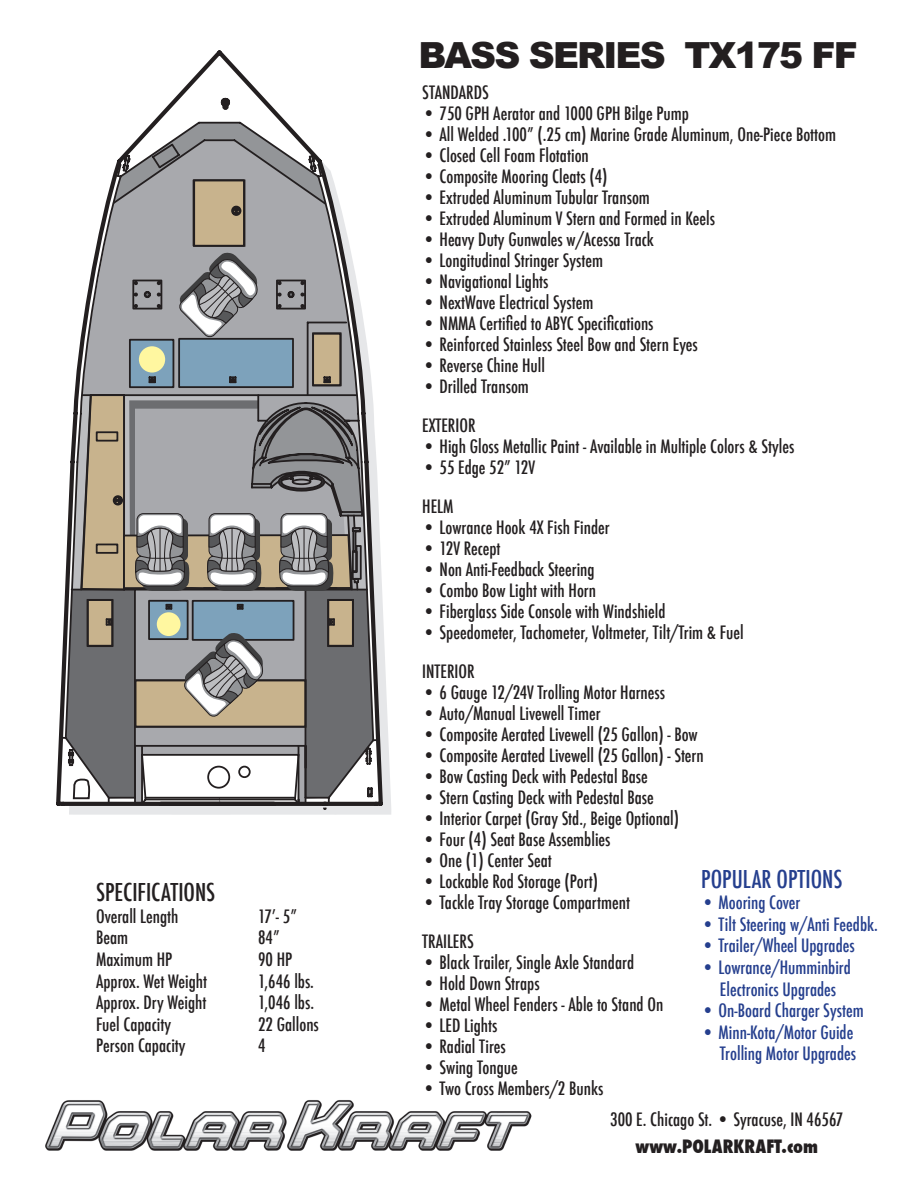
<style>
.page{position:relative;width:918px;height:1188px;background:#fff}
.page>*{position:absolute;margin:0;border:0;box-sizing:border-box;transform-origin:0 0}
.t1{font:900 36px "Arial";letter-spacing:-.05em;color:#231f20}
.t2{font:500 condensed 24px "Futura";color:#231f20}
.t3{font:500 condensed 24px "Futura";color:#253f8e}
.t4{font:500 condensed 18px/39px "Futura";color:#231f20}
.t5{font:500 condensed 18px/21.6px "Futura";color:#253f8e;text-align:center}
.t6{font:800 condensed 18px "Futura";color:#231f20}
</style>
<div class="page">
<img style="left:45px;top:1100px;width:487px;height:51px">
<svg style="left:69px;top:667px;width:322px;height:148px;background:#e9eaeb"></svg>
<svg style="left:56px;top:50px;width:329px;height:758px"></svg>
<h2 class="t2" style="left:96px;top:877px;width:121px">SPECIFICATIONS</h2>
<p class="t4" style="left:96px;top:897px;width:84px">Overall Length</p>
<p class="t4" style="left:258px;top:897px;width:40px">17’- 5”</p>
<p class="t4" style="left:96px;top:918px;width:34px">Beam</p>
<p class="t4" style="left:258px;top:918px;width:23px">84”</p>
<p class="t4" style="left:96px;top:940px;width:78px">Maximum HP</p>
<p class="t4" style="left:258px;top:940px;width:36px">90 HP</p>
<p class="t4" style="left:96px;top:962px;width:113px">Approx. Wet Weight</p>
<p class="t4" style="left:258px;top:962px;width:57px">1,646 lbs.</p>
<p class="t4" style="left:96px;top:983px;width:112px">Approx. Dry Weight</p>
<p class="t4" style="left:258px;top:983px;width:57px">1,046 lbs.</p>
<p class="t4" style="left:96px;top:1005px;width:76px">Fuel Capacity</p>
<p class="t4" style="left:258px;top:1005px;width:62px">22 Gallons</p>
<p class="t4" style="left:96px;top:1026px;width:91px">Person Capacity</p>
<p class="t4" style="left:258px;top:1026px;width:9px">4</p>
<h1 class="t1" style="left:418px;top:29px;width:441px">BASS SERIES TX175 FF</h1>
<p class="t4" style="left:422px;top:73px;width:68px">STANDARDS</p>
<p class="t4" style="left:422px;top:94px;width:268px">• 750 GPH Aerator and 1000 GPH Bilge Pump</p>
<p class="t4" style="left:422px;top:115px;width:415px">• All Welded .100” (.25 cm) Marine Grade Aluminum, One-Piece Bottom</p>
<p class="t4" style="left:422px;top:136px;width:168px">• Closed Cell Foam Flotation</p>
<p class="t4" style="left:422px;top:157px;width:187px">• Composite Mooring Cleats (4)</p>
<p class="t4" style="left:422px;top:178px;width:229px">• Extruded Aluminum Tubular Transom</p>
<p class="t4" style="left:422px;top:199px;width:294px">• Extruded Aluminum V Stern and Formed in Keels</p>
<p class="t4" style="left:422px;top:220px;width:233px">• Heavy Duty Gunwales w/Acessa Track</p>
<p class="t4" style="left:422px;top:241px;width:182px">• Longitudinal Stringer System</p>
<p class="t4" style="left:422px;top:262px;width:128px">• Navigational Lights</p>
<p class="t4" style="left:422px;top:283px;width:173px">• NextWave Electrical System</p>
<p class="t4" style="left:422px;top:304px;width:233px">• NMMA Certified to ABYC Specifications</p>
<p class="t4" style="left:422px;top:325px;width:277px">• Reinforced Stainless Steel Bow and Stern Eyes</p>
<p class="t4" style="left:422px;top:346px;width:124px">• Reverse Chine Hull</p>
<p class="t4" style="left:422px;top:367px;width:108px">• Drilled Transom<br>EXTERIOR</p>
<p class="t4" style="left:422px;top:427px;width:374px">• High Gloss Metallic Paint - Available in Multiple Colors &amp; Styles</p>
<p class="t4" style="left:422px;top:448px;width:114px">• 55 Edge 52” 12V<br>HELM</p>
<p class="t4" style="left:422px;top:508px;width:189px">• Lowrance Hook 4X Fish Finder</p>
<p class="t4" style="left:422px;top:529px;width:80px">• 12V Recept</p>
<p class="t4" style="left:422px;top:550px;width:174px">• Non Anti-Feedback Steering</p>
<p class="t4" style="left:422px;top:571px;width:175px">• Combo Bow Light with Horn</p>
<p class="t4" style="left:422px;top:592px;width:245px">• Fiberglass Side Console with Windshield</p>
<p class="t4" style="left:422px;top:613px;width:323px">• Speedometer, Tachometer, Voltmeter, Tilt/Trim &amp; Fuel<br>INTERIOR</p>
<p class="t4" style="left:422px;top:673px;width:244px">• 6 Gauge 12/24V Trolling Motor Harness</p>
<p class="t4" style="left:422px;top:694px;width:180px">• Auto/Manual Livewell Timer</p>
<p class="t4" style="left:422px;top:715px;width:277px">• Composite Aerated Livewell (25 Gallon) - Bow</p>
<p class="t4" style="left:422px;top:736px;width:283px">• Composite Aerated Livewell (25 Gallon) - Stern</p>
<p class="t4" style="left:422px;top:757px;width:227px">• Bow Casting Deck with Pedestal Base</p>
<p class="t4" style="left:422px;top:778px;width:233px">• Stern Casting Deck with Pedestal Base</p>
<p class="t4" style="left:422px;top:799px;width:258px">• Interior Carpet (Gray Std., Beige Optional)</p>
<p class="t4" style="left:422px;top:820px;width:190px">• Four (4) Seat Base Assemblies</p>
<p class="t4" style="left:422px;top:841px;width:131px">• One (1) Center Seat</p>
<p class="t4" style="left:422px;top:862px;width:177px">• Lockable Rod Storage (Port)</p>
<p class="t4" style="left:422px;top:883px;width:209px">• Tackle Tray Storage Compartment<br>TRAILERS</p>
<p class="t4" style="left:422px;top:943px;width:213px">• Black Trailer, Single Axle Standard</p>
<p class="t4" style="left:422px;top:964px;width:119px">• Hold Down Straps</p>
<p class="t4" style="left:422px;top:985px;width:243px">• Metal Wheel Fenders - Able to Stand On</p>
<p class="t4" style="left:422px;top:1006px;width:77px">• LED Lights</p>
<p class="t4" style="left:422px;top:1027px;width:85px">• Radial Tires</p>
<p class="t4" style="left:422px;top:1048px;width:97px">• Swing Tongue</p>
<p class="t4" style="left:422px;top:1069px;width:183px">• Two Cross Members/2 Bunks</p>
<h2 class="t3" style="left:701px;top:863px;width:143px">POPULAR OPTIONS</h2>
<p class="t5" style="left:701px;top:892px;width:101px">• Mooring Cover</p>
<p class="t5" style="left:701px;top:913px;width:178px">• Tilt Steering w/Anti Feedbk.</p>
<p class="t5" style="left:701px;top:935px;width:155px">• Trailer/Wheel Upgrades</p>
<p class="t5" style="left:701px;top:957px;width:151px">• Lowrance/Humminbird<br>Electronics Upgrades</p>
<p class="t5" style="left:701px;top:1000px;width:164px">• On-Board Charger System</p>
<p class="t5" style="left:701px;top:1021px;width:156px;text-align:right">• Minn-Kota/Motor Guide<br>Trolling Motor Upgrades</p>
<p class="t4" style="left:610px;top:1100px;width:235px">300 E. Chicago St. • Syracuse, IN 46567</p>
<p class="t6" style="left:635px;top:1134px;width:184px">www.POLARKRAFT.com</p>
</div>
